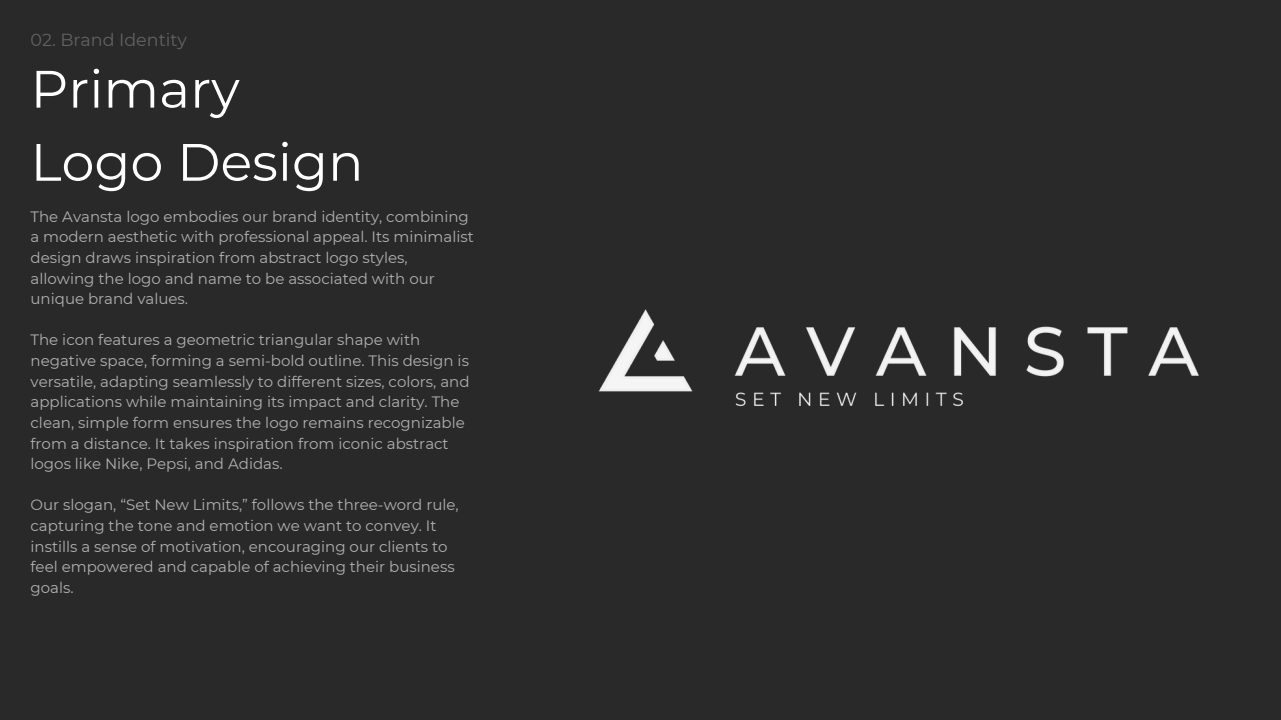
<style>
.page{position:relative;width:1281px;height:720px;background:#292929}
.page>*{position:absolute;margin:0;border:0;box-sizing:border-box;transform-origin:0 0}
.t1{font:52.5px/73.1px "Montserrat";color:#fff}
.t2{font:17.5px "Montserrat";color:#626262}
.t3{font:15px/20.6px "Montserrat";color:#b0b0b0}
</style>
<div class="page">
<img style="left:598px;top:309px;width:601px;height:97px">
<p class="t2" style="left:31px;top:29px;width:158px">02. Brand Identity</p>
<p class="t1" style="left:31px;top:52px;width:334px">Primary<br>Logo Design</p>
<h2 class="t3" style="left:31px;top:206px;width:445px">The Avansta logo embodies our brand identity, combining a modern aesthetic with professional appeal. Its minimalist design draws inspiration from abstract logo styles, allowing the logo and name to be associated with our unique brand values.</h2>
<h1 class="t3" style="left:31px;top:330px;width:440px">The icon features a geometric triangular shape with negative space, forming a semi-bold outline. This design is versatile, adapting seamlessly to different sizes, colors, and applications while maintaining its impact and clarity. The clean, simple form ensures the logo remains recognizable from a distance. It takes inspiration from iconic abstract logos like Nike, Pepsi, and Adidas.</h1>
<p class="t3" style="left:31px;top:495px;width:430px">Our slogan, “Set New Limits,” follows the three-word rule, capturing the tone and emotion we want to convey. It instills a sense of motivation, encouraging our clients to feel empowered and capable of achieving their business goals.</p>
</div>
